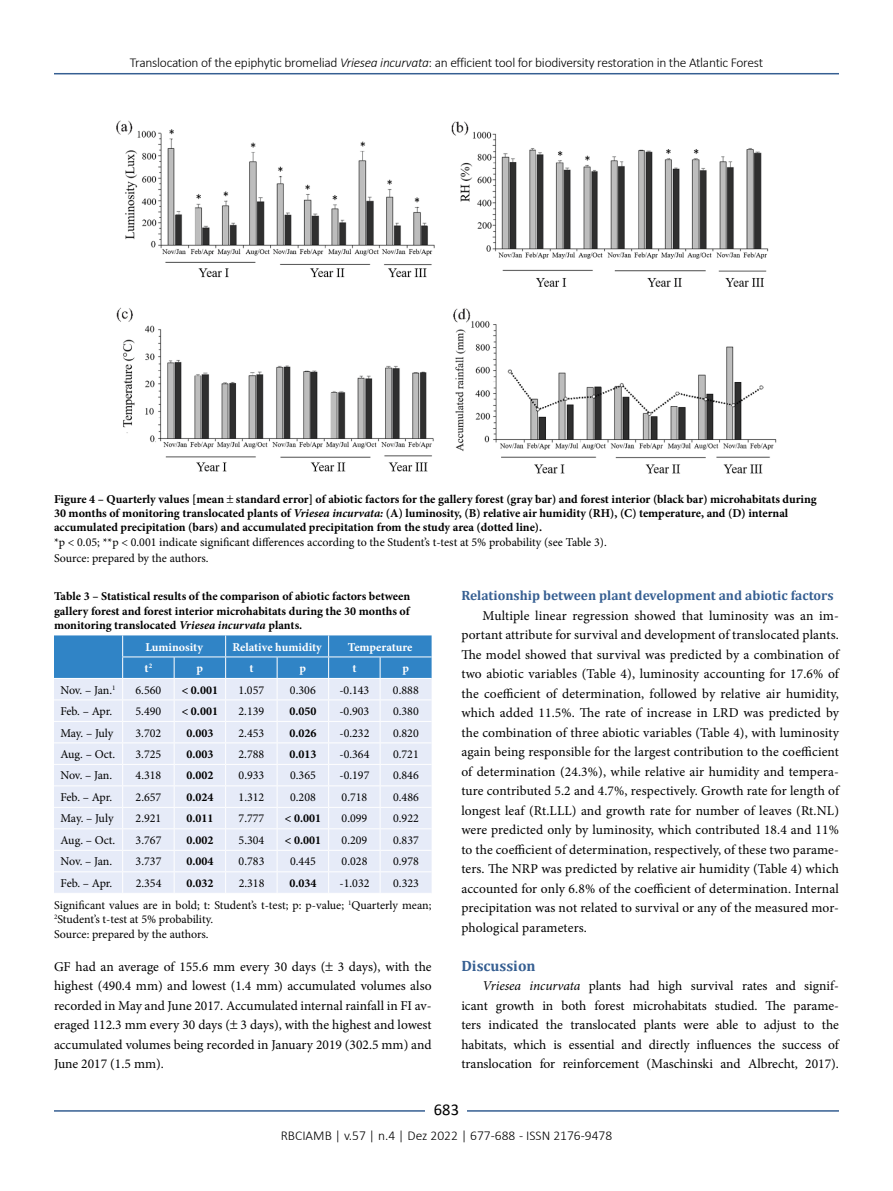
<style>
.page{position:relative;width:893px;height:1191px;background:#fff}
.page>*{position:absolute;margin:0;border:0;box-sizing:border-box;transform-origin:0 0}
.t1{font:16.5px "Calibri";color:#000}
.t2{font:700 15px "Cambria";color:#365f92}
.t3{font:13.5px/19.5px "Minion Pro";color:#000;text-align:justify}
.t4{font:300 13.5px "Calibri";letter-spacing:-.02em;color:#000}
.t5{font:700 13.5px "Cambria";color:#365f92}
.t6{font:300 13.5px "Calibri";color:#000}
.t7{font:700 12px/14.4px "Minion Pro";color:#000;text-align:justify}
.t8{font:12px/15.1px "Minion Pro";color:#000}
.t9{font:700 12px "Minion Pro";letter-spacing:-.005em;color:#fff}
.s1{font-style:italic}
</style>
<div class="page">
<hr style="left:54px;top:73px;width:785px;height:1px;background:#365f92">
<hr style="left:54px;top:1110px;width:785px;height:1px;background:#365f92">
<div style="left:426px;top:1096px;width:41px;height:26px;background:#fff"></div>
<svg style="left:54px;top:635px;width:378px;height:258px;background:#cadbf0"></svg>
<img style="left:116px;top:120px;width:660px;height:354px">
<p class="t4" style="left:130px;top:54px;width:635px">Translocation of the epiphytic bromeliad <span class="s1">Vriesea incurvata</span>: an efficient tool for biodiversity restoration in the Atlantic Forest</p>
<p class="t7" style="left:54px;top:491px;width:764px;text-align:left">Figure 4 – Quarterly values [mean standard error] of abiotic factors for the gallery forest (gray bar) and forest interior (black bar) microhabitats during<br>30 months of monitoring translocated plants of <span class="s1">Vriesea incurvata:</span> (A) luminosity, (B) relative air humidity (RH), (C) temperature, and (D) internal accumulated precipitation (bars) and accumulated precipitation from the study area (dotted line).</p>
<p class="t8" style="left:54px;top:535px;width:554px">*p &lt; 0.05; **p &lt; 0.001 indicate significant differences according to the Student’s t-test at 5% probability (see Table 3).<br>Source: prepared by the authors.</p>
<p class="t7" style="left:54px;top:589px;width:358px">Table 3 – Statistical results of the comparison of abiotic factors between gallery forest and forest interior microhabitats during the 30 months of monitoring translocated <span class="s1">Vriesea incurvata</span> plants.</p>
<p class="t9" style="left:145px;top:638px;width:59px">Luminosity</p>
<p class="t9" style="left:232px;top:638px;width:91px">Relative humidity</p>
<p class="t9" style="left:348px;top:638px;width:66px">Temperature</p>
<p class="t9" style="left:145px;top:660px;width:9px">t<sup>2</sup></p>
<p class="t9" style="left:197px;top:660px;width:8px">p</p>
<p class="t9" style="left:249px;top:660px;width:6px">t</p>
<p class="t9" style="left:300px;top:660px;width:8px">p</p>
<p class="t9" style="left:352px;top:660px;width:6px">t</p>
<p class="t9" style="left:403px;top:660px;width:8px">p</p>
<p class="t8" style="left:60px;top:682px;width:57px">Nov. – Jan.<sup>1</sup></p>
<p class="t8" style="left:136px;top:682px;width:27px">6.560</p>
<p class="t7" style="left:182px;top:682px;width:38px">&lt; 0.001</p>
<p class="t8" style="left:238px;top:682px;width:27px">1.057</p>
<p class="t8" style="left:290px;top:682px;width:27px">0.306</p>
<p class="t8" style="left:339px;top:682px;width:32px">-0.143</p>
<p class="t8" style="left:393px;top:682px;width:27px">0.888</p>
<p class="t8" style="left:60px;top:703px;width:53px">Feb. – Apr.</p>
<p class="t8" style="left:136px;top:703px;width:27px">5.490</p>
<p class="t7" style="left:182px;top:704px;width:38px">&lt; 0.001</p>
<p class="t8" style="left:238px;top:703px;width:27px">2.139</p>
<p class="t7" style="left:289px;top:704px;width:29px">0.050</p>
<p class="t8" style="left:339px;top:703px;width:32px">-0.903</p>
<p class="t8" style="left:393px;top:703px;width:27px">0.380</p>
<p class="t8" style="left:60px;top:725px;width:55px">May. – July</p>
<p class="t8" style="left:136px;top:725px;width:27px">3.702</p>
<p class="t7" style="left:186px;top:725px;width:29px">0.003</p>
<p class="t8" style="left:239px;top:725px;width:27px">2.453</p>
<p class="t7" style="left:289px;top:725px;width:29px">0.026</p>
<p class="t8" style="left:339px;top:725px;width:32px">-0.232</p>
<p class="t8" style="left:393px;top:725px;width:27px">0.820</p>
<p class="t8" style="left:60px;top:746px;width:56px">Aug. – Oct.</p>
<p class="t8" style="left:136px;top:746px;width:27px">3.725</p>
<p class="t7" style="left:186px;top:747px;width:29px">0.003</p>
<p class="t8" style="left:239px;top:746px;width:27px">2.788</p>
<p class="t7" style="left:289px;top:747px;width:29px">0.013</p>
<p class="t8" style="left:339px;top:746px;width:32px">-0.364</p>
<p class="t8" style="left:393px;top:746px;width:27px">0.721</p>
<p class="t8" style="left:60px;top:768px;width:53px">Nov. – Jan.</p>
<p class="t8" style="left:136px;top:768px;width:27px">4.318</p>
<p class="t7" style="left:186px;top:768px;width:29px">0.002</p>
<p class="t8" style="left:239px;top:768px;width:27px">0.933</p>
<p class="t8" style="left:290px;top:768px;width:27px">0.365</p>
<p class="t8" style="left:339px;top:768px;width:32px">-0.197</p>
<p class="t8" style="left:393px;top:768px;width:27px">0.846</p>
<p class="t8" style="left:60px;top:789px;width:53px">Feb. – Apr.</p>
<p class="t8" style="left:136px;top:789px;width:27px">2.657</p>
<p class="t7" style="left:186px;top:789px;width:29px">0.024</p>
<p class="t8" style="left:239px;top:789px;width:27px">1.312</p>
<p class="t8" style="left:290px;top:789px;width:27px">0.208</p>
<p class="t8" style="left:342px;top:789px;width:27px">0.718</p>
<p class="t8" style="left:393px;top:789px;width:27px">0.486</p>
<p class="t8" style="left:60px;top:811px;width:55px">May. – July</p>
<p class="t8" style="left:136px;top:811px;width:27px">2.921</p>
<p class="t7" style="left:186px;top:811px;width:29px">0.011</p>
<p class="t8" style="left:239px;top:811px;width:27px">7.777</p>
<p class="t7" style="left:285px;top:811px;width:38px">&lt; 0.001</p>
<p class="t8" style="left:342px;top:811px;width:27px">0.099</p>
<p class="t8" style="left:393px;top:811px;width:27px">0.922</p>
<p class="t8" style="left:61px;top:832px;width:56px">Aug. – Oct.</p>
<p class="t8" style="left:136px;top:832px;width:27px">3.767</p>
<p class="t7" style="left:186px;top:832px;width:29px">0.002</p>
<p class="t8" style="left:239px;top:832px;width:27px">5.304</p>
<p class="t7" style="left:285px;top:832px;width:38px">&lt; 0.001</p>
<p class="t8" style="left:342px;top:832px;width:27px">0.209</p>
<p class="t8" style="left:393px;top:832px;width:27px">0.837</p>
<p class="t8" style="left:61px;top:854px;width:53px">Nov. – Jan.</p>
<p class="t8" style="left:136px;top:854px;width:27px">3.737</p>
<p class="t7" style="left:187px;top:854px;width:29px">0.004</p>
<p class="t8" style="left:239px;top:854px;width:27px">0.783</p>
<p class="t8" style="left:290px;top:854px;width:27px">0.445</p>
<p class="t8" style="left:342px;top:854px;width:27px">0.028</p>
<p class="t8" style="left:393px;top:854px;width:27px">0.978</p>
<p class="t8" style="left:61px;top:875px;width:53px">Feb. – Apr.</p>
<p class="t8" style="left:136px;top:875px;width:27px">2.354</p>
<p class="t7" style="left:187px;top:875px;width:29px">0.032</p>
<p class="t8" style="left:239px;top:875px;width:27px">2.318</p>
<p class="t7" style="left:290px;top:875px;width:29px">0.034</p>
<p class="t8" style="left:340px;top:875px;width:32px">-1.032</p>
<p class="t8" style="left:54px;top:872px;width:379px;line-height:21.9px;text-indent:339px">0.323<br>Significant values are in bold; t: Student’s t-test; p: p-value; <sup>1</sup>Quarterly mean;</p>
<p class="t8" style="left:54px;top:912px;width:161px"><sup>2</sup>Student’s t-test at 5% probability.<br>Source: prepared by the authors.</p>
<p class="t3" style="left:54px;top:957px;width:379px">GF had an average of 155.6 mm every 30 days ( 3 days), with the highest (490.4 mm) and lowest (1.4 mm) accumulated volumes also recorded in May and June 2017. Accumulated internal rainfall in FI av&shy;eraged 112.3 mm every 30 days ( 3 days), with the highest and lowest accumulated volumes being recorded in January 2019 (302.5 mm) and June 2017 (1.5 mm).</p>
<p class="t5" style="left:461px;top:586px;width:374px">Relationship between plant development and abiotic factors</p>
<p class="t3" style="left:461px;top:605px;width:379px;text-indent:21px">Multiple linear regression showed that luminosity was an im&shy;portant attribute for survival and development of translocated plants.<br>The model showed that survival was predicted by a combination of two abiotic variables (Table 4), luminosity accounting for 17.6% of the coefficient of determination, followed by relative air humidity, which added 11.5%. The rate of increase in LRD was predicted by the combination of three abiotic variables (Table 4), with luminosity again being responsible for the largest contribution to the coefficient of determination (24.3%), while relative air humidity and tempera&shy;ture contributed 5.2 and 4.7%, respectively. Growth rate for length of longest leaf (Rt.LLL) and growth rate for number of leaves (Rt.NL) were predicted only by luminosity, which contributed 18.4 and 11% to the coefficient of determination, respectively, of these two parame&shy;ters. The NRP was predicted by relative air humidity (Table 4) which accounted for only 6.8% of the coefficient of determination. Internal precipitation was not related to survival or any of the measured mor&shy;phological parameters.</p>
<p class="t2" style="left:461px;top:955px;width:76px">Discussion</p>
<p class="t3" style="left:461px;top:976px;width:379px;text-indent:21px"><span class="s1">Vriesea incurvata</span> plants had high survival rates and signif&shy;icant growth in both forest microhabitats studied. The parame&shy;ters indicated the translocated plants were able to adjust to the habitats, which is essential and directly influences the success of translocation for reinforcement (Maschinski and Albrecht, 2017).</p>
<p class="t1" style="left:434px;top:1098px;width:27px">683</p>
<p class="t6" style="left:281px;top:1126px;width:333px">RBCIAMB | v.57 | n.4 | Dez 2022 | 677-688 - ISSN 2176-9478</p>
</div>
